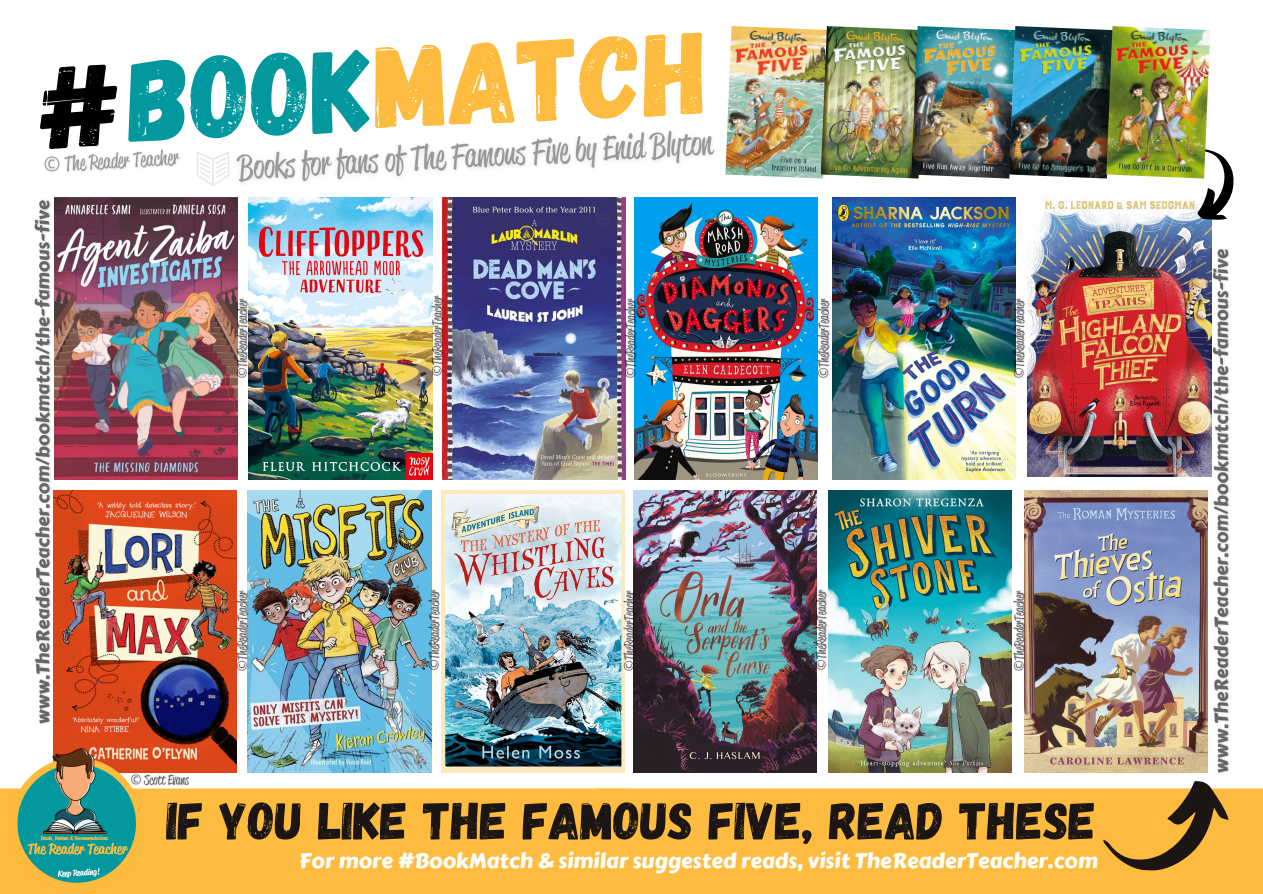
<style>
.page{position:relative;width:1263px;height:894px;background:#fff}
.page>*{position:absolute;margin:0;border:0;box-sizing:border-box;transform-origin:0 0}
.t1{font:117px "Gagalin";color:#fdbc3f}
.t2{font:52.5px "Gagalin";color:#1b1514}
.t3{font:21px "Carter One";color:#fff}
.s1{color:#000}
.s2{color:#03989e}
</style>
<div class="page">
<div style="left:151px;top:788px;width:446px;height:105px;background:#fdbc3f"></div>
<div style="left:597px;top:788px;width:666px;height:105px;background:#fdbc3f"></div>
<img style="left:1028px;top:200px;width:183px;height:276px">
<img style="left:832px;top:197px;width:184px;height:282px">
<img style="left:63px;top:197px;width:175px;height:282px">
<img style="left:249px;top:200px;width:183px;height:279px">
<img style="left:442px;top:200px;width:184px;height:279px">
<img style="left:634px;top:197px;width:184px;height:282px">
<svg style="left:1102px;top:781px;width:129px;height:93px;background:#c79942"></svg>
<img style="left:53px;top:490px;width:184px;height:282px">
<img style="left:0;top:742px;width:151px;height:151px">
<img style="left:828px;top:490px;width:184px;height:282px">
<img style="left:1024px;top:490px;width:178px;height:282px">
<img style="left:248px;top:490px;width:183px;height:282px">
<img style="left:441px;top:490px;width:184px;height:282px">
<img style="left:633px;top:490px;width:183px;height:282px">
<img style="left:224px;top:130px;width:501px;height:70px">
<img style="left:426px;top:291px;width:24px;height:88px">
<svg style="left:1168px;top:150px;width:66px;height:81px"></svg>
<img style="left:44px;top:149px;width:136px;height:23px">
<img style="left:231px;top:586px;width:24px;height:88px">
<img style="left:618px;top:586px;width:24px;height:88px">
<img style="left:1008px;top:586px;width:24px;height:88px">
<img style="left:813px;top:294px;width:23px;height:88px">
<img style="left:231px;top:294px;width:24px;height:88px">
<img style="left:620px;top:294px;width:23px;height:88px">
<img style="left:1008px;top:294px;width:24px;height:88px">
<img style="left:34px;top:197px;width:29px;height:532px">
<img style="left:423px;top:585px;width:23px;height:87px">
<img style="left:810px;top:585px;width:23px;height:87px">
<img style="left:127px;top:768px;width:66px;height:24px">
<svg style="left:197px;top:152px;width:32px;height:34px"></svg>
<img style="left:1202px;top:244px;width:28px;height:529px">
<img style="left:725px;top:26px;width:96px;height:152px">
<img style="left:821px;top:26px;width:90px;height:152px">
<img style="left:911px;top:26px;width:98px;height:152px">
<img style="left:1009px;top:26px;width:97px;height:152px">
<img style="left:1106px;top:26px;width:104px;height:152px">
<h1 class="t1" style="left:37px;top:21px;width:671px;rotate:-2deg"><span class="s1">#</span><span class="s2">BOOK</span>MATCH</h1>
<h2 class="t2" style="left:167px;top:786px;width:931px">IF YOU LIKE THE FAMOUS FIVE, READ THESE</h2>
<p class="t3" style="left:299px;top:844px;width:800px">For more #BookMatch &amp; similar suggested reads, visit TheReaderTeacher.com</p>
</div>
